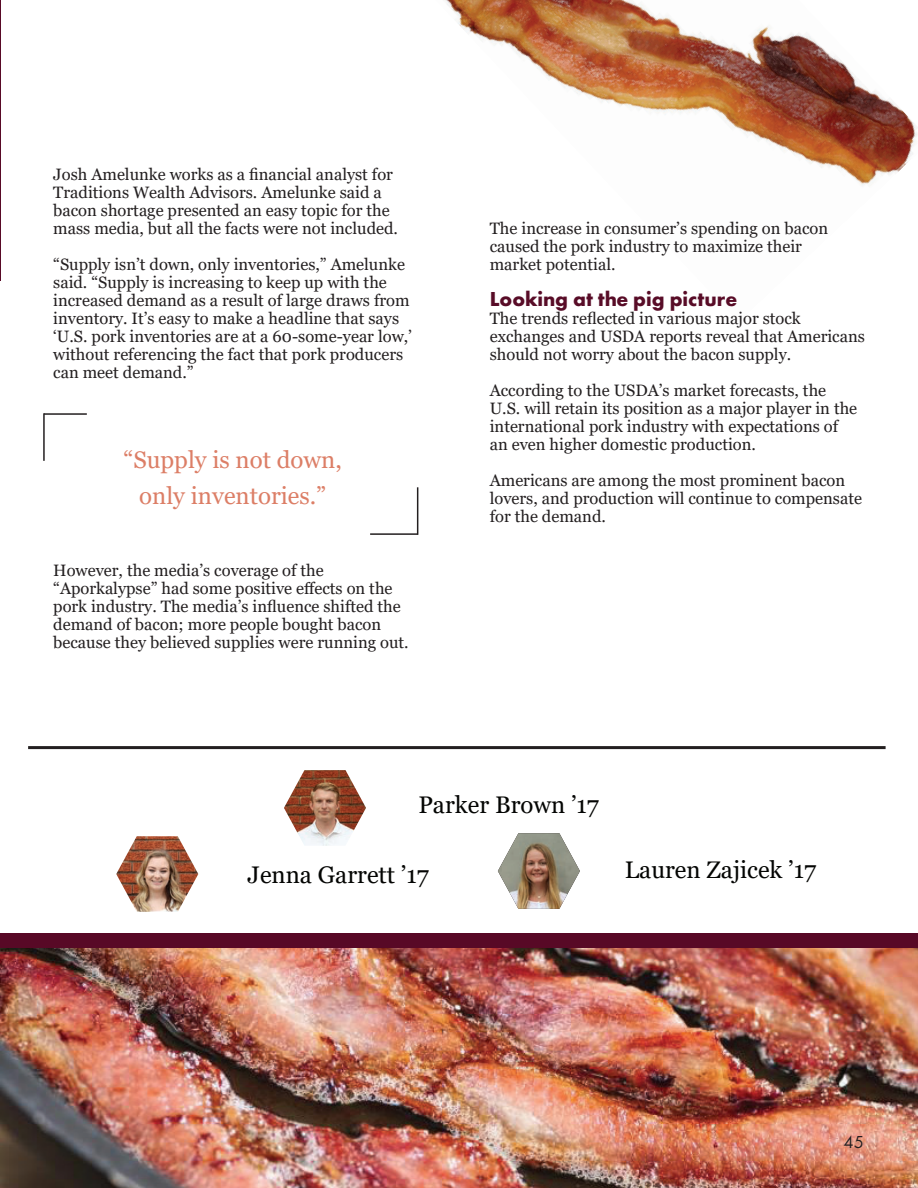
<style>
.page{position:relative;width:918px;height:1188px;background:#fff}
.page>*{position:absolute;margin:0;border:0;box-sizing:border-box;transform-origin:0 0}
.t1{font:24px "Georgia";color:#040503}
.t2{font:24px/36px "Georgia";color:#dc7e66;text-align:center}
.t3{font:700 21px "Futura PT";color:#580c27}
.t4{font:18px "Futura PT";color:#231f20}
.t5{font:16.5px/18px "Georgia";color:#231f20}
</style>
<div class="page">
<hr style="left:0;top:0;width:1px;height:280px;background:#580926">
<div style="left:0;top:933px;width:918px;height:255px;background:#580926"></div>
<img style="left:444px;top:0;width:473px;height:186px">
<img style="left:0;top:948px;width:918px;height:240px">
<hr style="left:44px;top:413px;width:43px;height:2px;background:#231f20">
<hr style="left:43px;top:413px;width:2px;height:48px;background:#231f20">
<hr style="left:417px;top:487px;width:1px;height:48px;background:#231f20">
<hr style="left:370px;top:533px;width:48px;height:2px;background:#231f20">
<hr style="left:28px;top:746px;width:858px;height:3px;background:#231f20">
<img style="left:116px;top:836px;width:82px;height:76px">
<img style="left:498px;top:833px;width:82px;height:76px">
<img style="left:284px;top:770px;width:82px;height:76px">
<svg style="left:895px;top:1161px;width:8px;height:27px"></svg>
<p class="t5" style="left:53px;top:166px;width:346px">Josh Amelunke works as a financial analyst for Traditions Wealth Advisors. Amelunke said a bacon shortage presented an easy topic for the mass media, but all the facts were not included.</p>
<p class="t5" style="left:53px;top:256px;width:360px">“Supply isn’t down, only inventories,” Amelunke said. “Supply is increasing to keep up with the increased demand as a result of large draws from inventory. It’s easy to make a headline that says ‘U.S. pork inventories are at a 60-some-year low,’ without referencing the fact that pork producers can meet demand.”</p>
<p class="t2" style="left:124px;top:442px;width:220px">“Supply is not down, only inventories.”</p>
<p class="t5" style="left:53px;top:562px;width:357px">However, the media’s coverage of the “Aporkalypse” had some positive effects on the pork industry. The media’s influence shifted the demand of bacon; more people bought bacon because they believed supplies were running out.</p>
<p class="t5" style="left:490px;top:220px;width:340px">The increase in consumer’s spending on bacon caused the pork industry to maximize their market potential.</p>
<p class="t3" style="left:490px;top:285px;width:249px">Looking at the pig picture</p>
<p class="t5" style="left:490px;top:310px;width:377px">The trends reflected in various major stock exchanges and USDA reports reveal that Americans should not worry about the bacon supply.</p>
<p class="t5" style="left:490px;top:382px;width:369px">According to the USDA’s market forecasts, the U.S. will retain its position as a major player in the international pork industry with expectations of an even higher domestic production.</p>
<p class="t5" style="left:490px;top:472px;width:374px">Americans are among the most prominent bacon lovers, and production will continue to compensate for the demand.</p>
<p class="t1" style="left:418px;top:790px;width:182px">Parker Brown ’17</p>
<p class="t1" style="left:248px;top:860px;width:183px">Jenna Garrett ’17</p>
<p class="t1" style="left:625px;top:855px;width:193px">Lauren Zajicek ’17</p>
<p class="t4" style="left:844px;top:1131px;width:22px">45</p>
</div>
